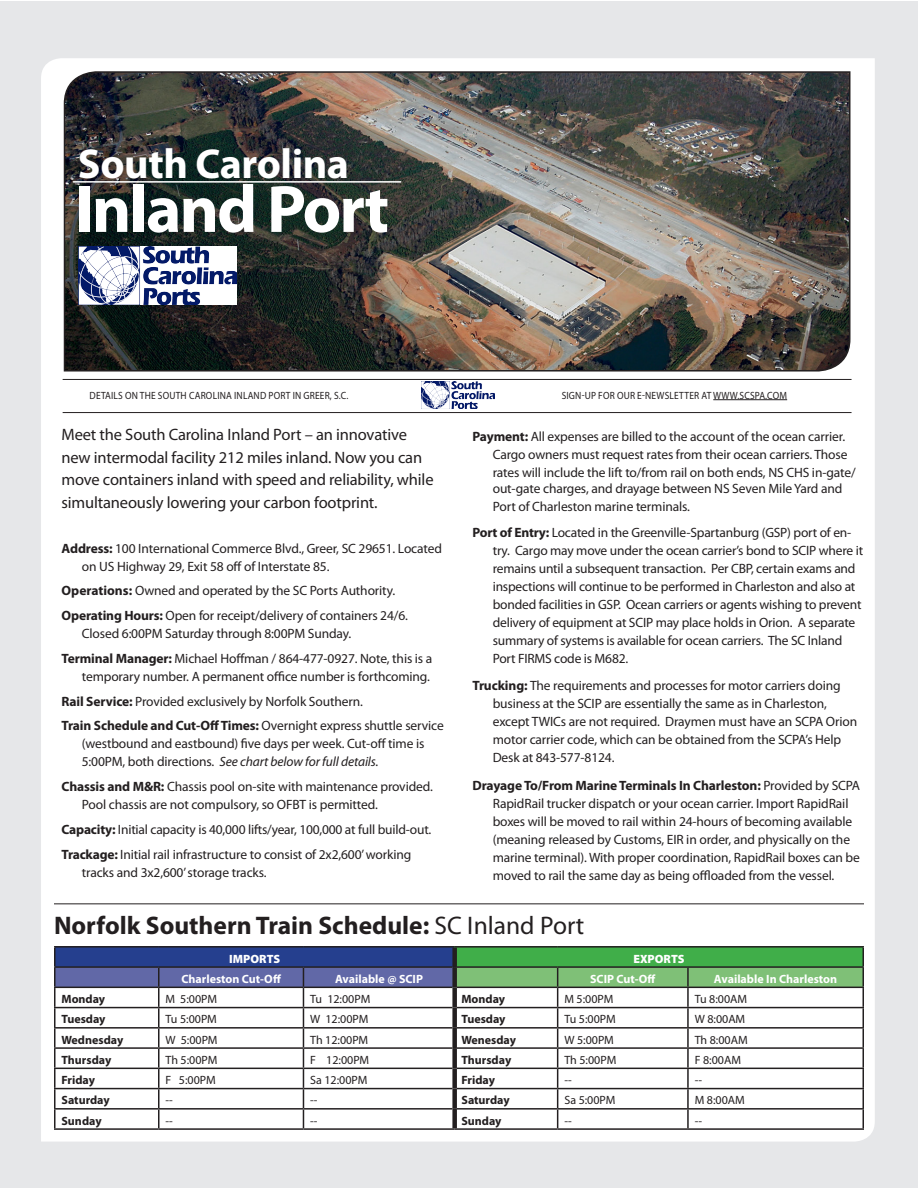
<style>
.page{position:relative;width:918px;height:1188px;background:#fff}
.page>*{position:absolute;margin:0;border:0;box-sizing:border-box;transform-origin:0 0}
.t1{font:700 67.5px "Myriad Pro";letter-spacing:-.03em;color:#fff}
.t2{font:700 42px "Myriad Pro";letter-spacing:-.01em;color:#fff}
.t3{font:700 25.5px "Myriad Pro";color:#231f20}
.t4{font:16.5px/22.5px "Myriad Pro";letter-spacing:-.01em;color:#231f20}
.t5{font:13.5px/18px "Myriad Pro";letter-spacing:-.01em;color:#231f20}
.t6{font:12px "Myriad Pro";color:#231f20}
.t7{font:700 12px "Myriad Pro";color:#231f20}
.t8{font:700 12px "Myriad Pro";color:#fff}
.t9{font:900 12px "Myriad Pro";color:#fff}
.t10{font:10.5px "Myriad Pro";letter-spacing:.02em;color:#231f20;scale:.9 1}
.s1{font-weight:700}
.s2{font-style:italic}
.s3{font-weight:400}
</style>
<div class="page">
<div style="left:1px;top:1px;width:917px;height:1187px;background:#e6e7e9"></div>
<div style="left:41px;top:58px;width:834px;height:1084px;background:#fff"></div>
<hr style="left:63px;top:379px;width:789px;height:1px;background:#231f20">
<hr style="left:63px;top:412px;width:789px;height:1px;background:#231f20">
<hr style="left:713px;top:399px;width:74px;height:1px;background:#231f20">
<img style="left:422px;top:382px;width:72px;height:27px">
<img style="left:63px;top:71px;width:788px;height:301px">
<img style="left:79px;top:246px;width:158px;height:59px">
<hr style="left:73px;top:181px;width:328px;height:2px;background:#fff">
<hr style="left:54px;top:903px;width:810px;height:1px;background:#231f20">
<hr style="left:54px;top:946px;width:105px;height:2px;background:#231f20">
<hr style="left:159px;top:946px;width:144px;height:2px;background:#231f20">
<hr style="left:303px;top:946px;width:152px;height:2px;background:#231f20">
<hr style="left:455px;top:946px;width:103px;height:2px;background:#231f20">
<hr style="left:558px;top:946px;width:130px;height:2px;background:#231f20">
<hr style="left:688px;top:946px;width:176px;height:2px;background:#231f20">
<svg style="left:54px;top:948px;width:810px;height:180px;background:#cad5d3"></svg>
<hr style="left:54px;top:1128px;width:105px;height:2px;background:#231f20">
<hr style="left:159px;top:1128px;width:144px;height:2px;background:#231f20">
<hr style="left:303px;top:1128px;width:152px;height:2px;background:#231f20">
<hr style="left:455px;top:1128px;width:103px;height:2px;background:#231f20">
<hr style="left:558px;top:1128px;width:130px;height:2px;background:#231f20">
<hr style="left:688px;top:1128px;width:176px;height:2px;background:#231f20">
<div style="left:452px;top:987px;width:5px;height:21px;background:#231f20"></div>
<div style="left:452px;top:1008px;width:5px;height:20px;background:#231f20"></div>
<div style="left:452px;top:1028px;width:5px;height:20px;background:#231f20"></div>
<div style="left:452px;top:1048px;width:5px;height:20px;background:#231f20"></div>
<div style="left:452px;top:1068px;width:5px;height:21px;background:#231f20"></div>
<div style="left:452px;top:1089px;width:5px;height:20px;background:#231f20"></div>
<div style="left:452px;top:1109px;width:5px;height:19px;background:#231f20"></div>
<div style="left:452px;top:948px;width:5px;height:19px;background:#231f20"></div>
<div style="left:452px;top:967px;width:5px;height:20px;background:#231f20"></div>
<p class="t2" style="left:78px;top:137px;width:273px">South Carolina</p>
<p class="t1" style="left:74px;top:165px;width:316px">Inland Port</p>
<p class="t10" style="left:90px;top:389px;width:289px">DETAILS ON THE SOUTH CAROLINA INLAND PORT IN GREER, S.C.</p>
<p class="t10" style="left:562px;top:389px;width:252px">SIGN-UP FOR OUR E-NEWSLETTER AT WWW.SCSPA.COM</p>
<p class="t4" style="left:62px;top:423px;width:374px">Meet the South Carolina Inland Port – an innovative new intermodal facility 212 miles inland. Now you can move containers inland with speed and reliability, while simultaneously lowering your carbon footprint.</p>
<p class="t5" style="left:82px;top:539px;width:362px;text-indent:-20px"><span class="s1">Address:</span> 100 International Commerce Blvd., Greer, SC 29651. Located on US Highway 29, Exit 58 off of Interstate 85.</p>
<p class="t5" style="left:62px;top:582px;width:335px"><span class="s1">Operations:</span> Owned and operated by the SC Ports Authority.</p>
<p class="t5" style="left:82px;top:606px;width:328px;text-indent:-20px"><span class="s1">Operating Hours:</span> Open for receipt/delivery of containers 24/6.<br>Closed 6:00PM Saturday through 8:00PM Sunday.</p>
<p class="t5" style="left:62px;top:649px;width:372px;text-align:right"><span class="s1">Terminal Manager:</span> Michael Hoffman / 864-477-0927. Note, this is a temporary number. A permanent office number is forthcoming.</p>
<p class="t5" style="left:62px;top:692px;width:303px"><span class="s1">Rail Service:</span> Provided exclusively by Norfolk Southern.</p>
<p class="t5" style="left:82px;top:717px;width:363px;text-indent:-20px"><span class="s1">Train Schedule and Cut-Off Times:</span> Overnight express shuttle service (westbound and eastbound) five days per week. Cut-off time is<br>5:00PM, both directions. <span class="s2">See chart below for full details.</span></p>
<p class="t5" style="left:82px;top:777px;width:353px;text-indent:-20px"><span class="s1">Chassis and M&amp;R:</span> Chassis pool on-site with maintenance provided.<br>Pool chassis are not compulsory, so OFBT is permitted.</p>
<p class="t5" style="left:62px;top:820px;width:371px"><span class="s1">Capacity:</span> Initial capacity is 40,000 lifts/year, 100,000 at full build-out.</p>
<p class="t5" style="left:82px;top:845px;width:331px;text-indent:-20px"><span class="s1">Trackage:</span> Initial rail infrastructure to consist of 2x2,600’ working tracks and 3x2,600’ storage tracks.</p>
<p class="t5" style="left:493px;top:427px;width:365px;text-indent:-20px"><span class="s1">Payment:</span> All expenses are billed to the account of the ocean carrier.<br>Cargo owners must request rates from their ocean carriers. Those rates will include the lift to/from rail on both ends, NS CHS in-gate/</p>
<p class="t5" style="left:493px;top:480px;width:351px">out-gate charges, and drayage between NS Seven Mile Yard and<br>Port of Charleston marine terminals.</p>
<p class="t5" style="left:493px;top:523px;width:372px;text-indent:-20px"><span class="s1">Port of Entry:</span> Located in the Greenville-Spartanburg (GSP) port of en&shy;try. Cargo may move under the ocean carrier’s bond to SCIP where it remains until a subsequent transaction. Per CBP, certain exams and inspections will continue to be performed in Charleston and also at bonded facilities in GSP. Ocean carriers or agents wishing to prevent delivery of equipment at SCIP may place holds in Orion. A separate summary of systems is available for ocean carriers. The SC Inland Port FIRMS code is M682.</p>
<p class="t5" style="left:493px;top:676px;width:366px;text-indent:-20px"><span class="s1">Trucking:</span> The requirements and processes for motor carriers doing business at the SCIP are essentially the same as in Charleston, except TWICs are not required. Draymen must have an SCPA Orion motor carrier code, which can be obtained from the SCPA’s Help Desk at 843-577-8124.</p>
<p class="t5" style="left:493px;top:776px;width:369px;text-indent:-20px"><span class="s1">Drayage To/From Marine Terminals In Charleston:</span> Provided by SCPA RapidRail trucker dispatch or your ocean carrier. Import RapidRail boxes will be moved to rail within 24-hours of becoming available (meaning released by Customs, EIR in order, and physically on the marine terminal). With proper coordination, RapidRail boxes can be moved to rail the same day as being offloaded from the vessel.</p>
<p class="t3" style="left:54px;top:909px;width:532px">Norfolk Southern Train Schedule: <span class="s3">SC Inland Port</span></p>
<p class="t9" style="left:229px;top:951px;width:52px">IMPORTS</p>
<p class="t9" style="left:633px;top:951px;width:52px">EXPORTS</p>
<p class="t8" style="left:181px;top:971px;width:101px">Charleston Cut-Off</p>
<p class="t8" style="left:335px;top:971px;width:89px">Available @ SCIP</p>
<p class="t8" style="left:590px;top:971px;width:67px">SCIP Cut-Off</p>
<p class="t8" style="left:714px;top:971px;width:125px">Available In Charleston</p>
<p class="t7" style="left:62px;top:991px;width:45px">Monday</p>
<p class="t6" style="left:166px;top:992px;width:53px">M 5:00PM</p>
<p class="t6" style="left:310px;top:992px;width:62px">Tu 12:00PM</p>
<p class="t7" style="left:461px;top:991px;width:45px">Monday</p>
<p class="t6" style="left:564px;top:992px;width:51px">M 5:00PM</p>
<p class="t6" style="left:695px;top:992px;width:54px">Tu 8:00AM</p>
<p class="t7" style="left:62px;top:1011px;width:46px">Tuesday</p>
<p class="t6" style="left:166px;top:1012px;width:53px">Tu 5:00PM</p>
<p class="t6" style="left:310px;top:1012px;width:60px">W 12:00PM</p>
<p class="t7" style="left:461px;top:1011px;width:46px">Tuesday</p>
<p class="t6" style="left:564px;top:1012px;width:53px">Tu 5:00PM</p>
<p class="t6" style="left:695px;top:1012px;width:52px">W 8:00AM</p>
<p class="t7" style="left:62px;top:1032px;width:63px">Wednesday</p>
<p class="t6" style="left:166px;top:1032px;width:54px">W 5:00PM</p>
<p class="t6" style="left:310px;top:1032px;width:60px">Th 12:00PM</p>
<p class="t7" style="left:461px;top:1032px;width:56px">Wenesday</p>
<p class="t6" style="left:564px;top:1032px;width:51px">W 5:00PM</p>
<p class="t6" style="left:695px;top:1032px;width:54px">Th 8:00AM</p>
<p class="t7" style="left:62px;top:1052px;width:51px">Thursday</p>
<p class="t6" style="left:166px;top:1052px;width:53px">Th 5:00PM</p>
<p class="t6" style="left:310px;top:1052px;width:61px">F 12:00PM</p>
<p class="t7" style="left:461px;top:1052px;width:51px">Thursday</p>
<p class="t6" style="left:564px;top:1052px;width:53px">Th 5:00PM</p>
<p class="t6" style="left:695px;top:1052px;width:48px">F 8:00AM</p>
<p class="t7" style="left:62px;top:1072px;width:35px">Friday</p>
<p class="t6" style="left:166px;top:1073px;width:52px">F 5:00PM</p>
<p class="t6" style="left:310px;top:1073px;width:59px">Sa 12:00PM</p>
<p class="t7" style="left:461px;top:1072px;width:35px">Friday</p>
<p class="t6" style="left:564px;top:1073px;width:9px">--</p>
<p class="t6" style="left:695px;top:1073px;width:9px">--</p>
<p class="t7" style="left:62px;top:1092px;width:50px">Saturday</p>
<p class="t6" style="left:166px;top:1093px;width:9px">--</p>
<p class="t6" style="left:310px;top:1093px;width:9px">--</p>
<p class="t7" style="left:461px;top:1092px;width:50px">Saturday</p>
<p class="t6" style="left:564px;top:1093px;width:53px">Sa 5:00PM</p>
<p class="t6" style="left:695px;top:1093px;width:52px">M 8:00AM</p>
<p class="t7" style="left:62px;top:1113px;width:42px">Sunday</p>
<p class="t6" style="left:166px;top:1113px;width:9px">--</p>
<p class="t6" style="left:310px;top:1113px;width:9px">--</p>
<p class="t7" style="left:461px;top:1113px;width:42px">Sunday</p>
<p class="t6" style="left:564px;top:1113px;width:9px">--</p>
<p class="t6" style="left:695px;top:1113px;width:9px">--</p>
</div>
